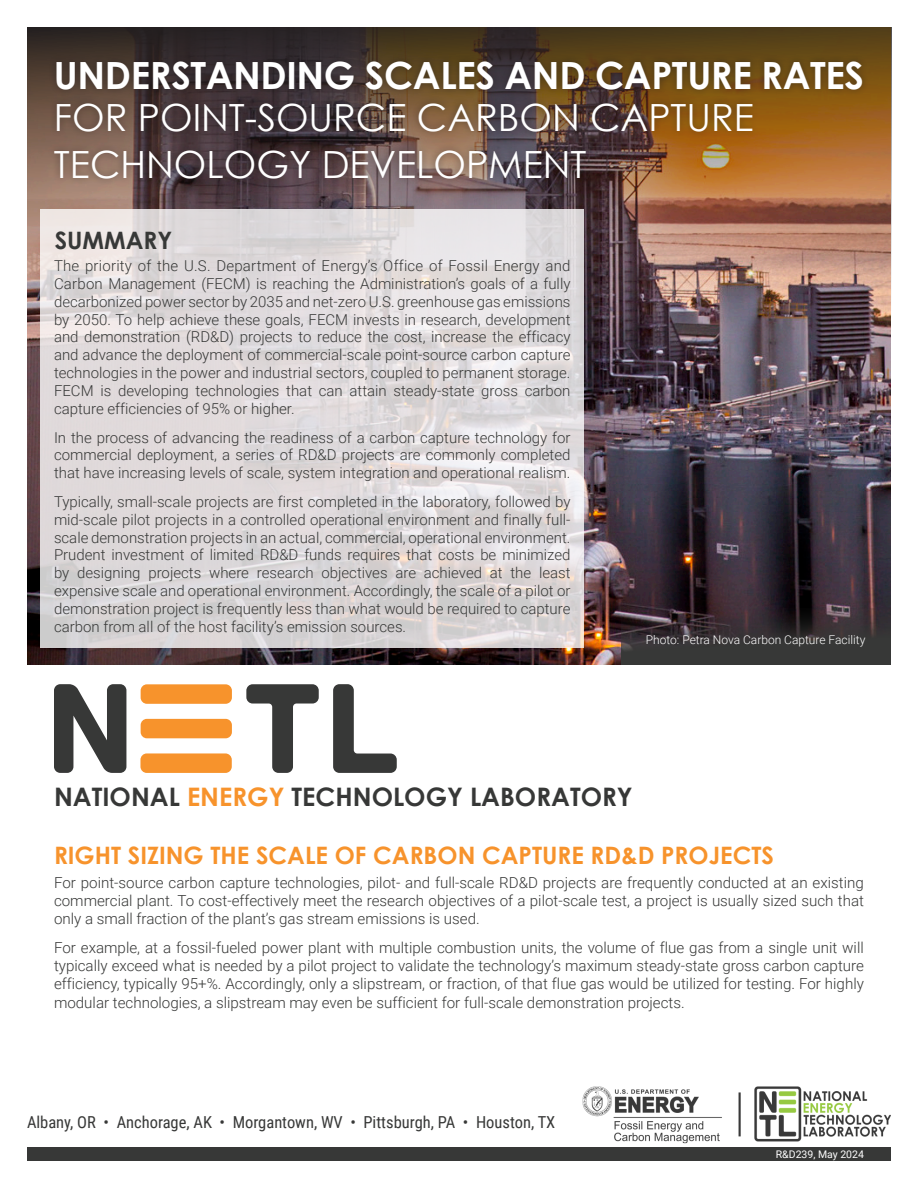
<style>
.page{position:relative;width:918px;height:1188px;background:#fff}
.page>*{position:absolute;margin:0;border:0;box-sizing:border-box;transform-origin:0 0}
.t1{font:700 37.5px/42px "Century Gothic";letter-spacing:-.01em;color:#fff}
.t2{font:37.5px "Century Gothic";color:#fff}
.t3{font:700 25.5px "Century Gothic";color:#373837}
.Subheader_Bold{font:700 24px "Century Gothic";color:#f7932c}
.Subheader_Bold-2{font:700 24px "Century Gothic";color:#373837}
.t4{font:16.5px "Roboto Condensed";color:#373837}
.Body_Text{font:300 15.15px/18.1px "Roboto";color:#373837;text-align:justify}
.Body_Text-2{font:300 15px/17.9px "Roboto";color:#373837;text-align:justify}
.Captions{font:300 12px "Roboto";color:#fff}
.t5{font:10.5px "Roboto";color:#fff}
.s1{font-weight:400}
.s2{color:#f7932c}
</style>
<div class="page">
<img style="left:27px;top:332px;width:864px;height:332px">
<img style="left:582px;top:1086px;width:309px;height:58px">
<svg style="left:54px;top:684px;width:72px;height:89px"></svg>
<svg style="left:246px;top:684px;width:73px;height:89px"></svg>
<svg style="left:333px;top:684px;width:64px;height:89px"></svg>
<div style="left:141px;top:684px;width:91px;height:20px;background:#f7932c;border-radius:6px"></div>
<div style="left:140px;top:753px;width:92px;height:20px;background:#f7932c;border-radius:6px"></div>
<div style="left:141px;top:719px;width:91px;height:19px;background:#f7932c;border-radius:6px"></div>
<div style="left:27px;top:1148px;width:864px;height:13px;background:#373837"></div>
<svg style="left:622px;top:608px;width:269px;height:56px;background:#383235"></svg>
<img style="left:27px;top:27px;width:864px;height:305px">
<div style="left:48px;top:54px;width:821px;height:132px;background:#231f20;opacity:.5"></div>
<svg style="left:40px;top:210px;width:544px;height:438px;background:#dfdadb"></svg>
<p class="t1" style="left:54px;top:53px;width:812px">UNDERSTANDING SCALES AND CAPTURE RATES<br><span class="s1">FOR POINT-SOURCE CARBON CAPTURE</span></p>
<p class="t2" style="left:54px;top:138px;width:534px">TECHNOLOGY DEVELOPMENT</p>
<p class="Subheader_Bold-2" style="left:55px;top:222px;width:119px">SUMMARY</p>
<p class="Body_Text-2" style="left:54px;top:256px;width:518px">The priority of the U.S. Department of Energy’s Office of Fossil Energy and Carbon Management (FECM) is reaching the Administration’s goals of a fully decarbonized power sector by 2035 and net-zero U.S. greenhouse gas emissions by 2050. To help achieve these goals, FECM invests in research, development and demonstration (RD&amp;D) projects to reduce the cost, increase the efficacy and advance the deployment of commercial-scale point-source carbon capture technologies in the power and industrial sectors, coupled to permanent storage.<br>FECM is developing technologies that can attain steady-state gross carbon capture efficiencies of 95% or higher.</p>
<p class="Body_Text-2" style="left:54px;top:428px;width:518px">In the process of advancing the readiness of a carbon capture technology for commercial deployment, a series of RD&amp;D projects are commonly completed that have increasing levels of scale, system integration and operational realism.</p>
<p class="Body_Text-2" style="left:54px;top:492px;width:518px">Typically, small-scale projects are first completed in the laboratory, followed by mid-scale pilot projects in a controlled operational environment and finally full&shy;scale demonstration projects in an actual, commercial, operational environment.<br>Prudent investment of limited RD&amp;D funds requires that costs be minimized by designing projects where research objectives are achieved at the least expensive scale and operational environment. Accordingly, the scale of a pilot or demonstration project is frequently less than what would be required to capture carbon from all of the host facility’s emission sources.</p>
<p class="Captions" style="left:646px;top:632px;width:221px">Photo: Petra Nova Carbon Capture Facility</p>
<h2 class="t3" style="left:54px;top:777px;width:580px">NATIONAL <span class="s2">ENERGY</span> TECHNOLOGY LABORATORY</h2>
<p class="Subheader_Bold" style="left:54px;top:837px;width:721px">RIGHT SIZING THE SCALE OF CARBON CAPTURE RD&amp;D PROJECTS</p>
<p class="Body_Text" style="left:54px;top:873px;width:812px">For point-source carbon capture technologies, pilot- and full-scale RD&amp;D projects are frequently conducted at an existing commercial plant. To cost-effectively meet the research objectives of a pilot-scale test, a project is usually sized such that only a small fraction of the plant’s gas stream emissions is used.</p>
<p class="Body_Text" style="left:54px;top:938px;width:812px">For example, at a fossil-fueled power plant with multiple combustion units, the volume of flue gas from a single unit will typically exceed what is needed by a pilot project to validate the technology’s maximum steady-state gross carbon capture efficiency, typically 95+%. Accordingly, only a slipstream, or fraction, of that flue gas would be utilized for testing. For highly modular technologies, a slipstream may even be sufficient for full-scale demonstration projects.</p>
<p class="t4" style="left:27px;top:1111px;width:530px">Albany, OR • Anchorage, AK • Morgantown, WV • Pittsburgh, PA • Houston, TX</p>
<p class="t5" style="left:776px;top:1147px;width:90px">R&amp;D239, May 2024</p>
</div>
